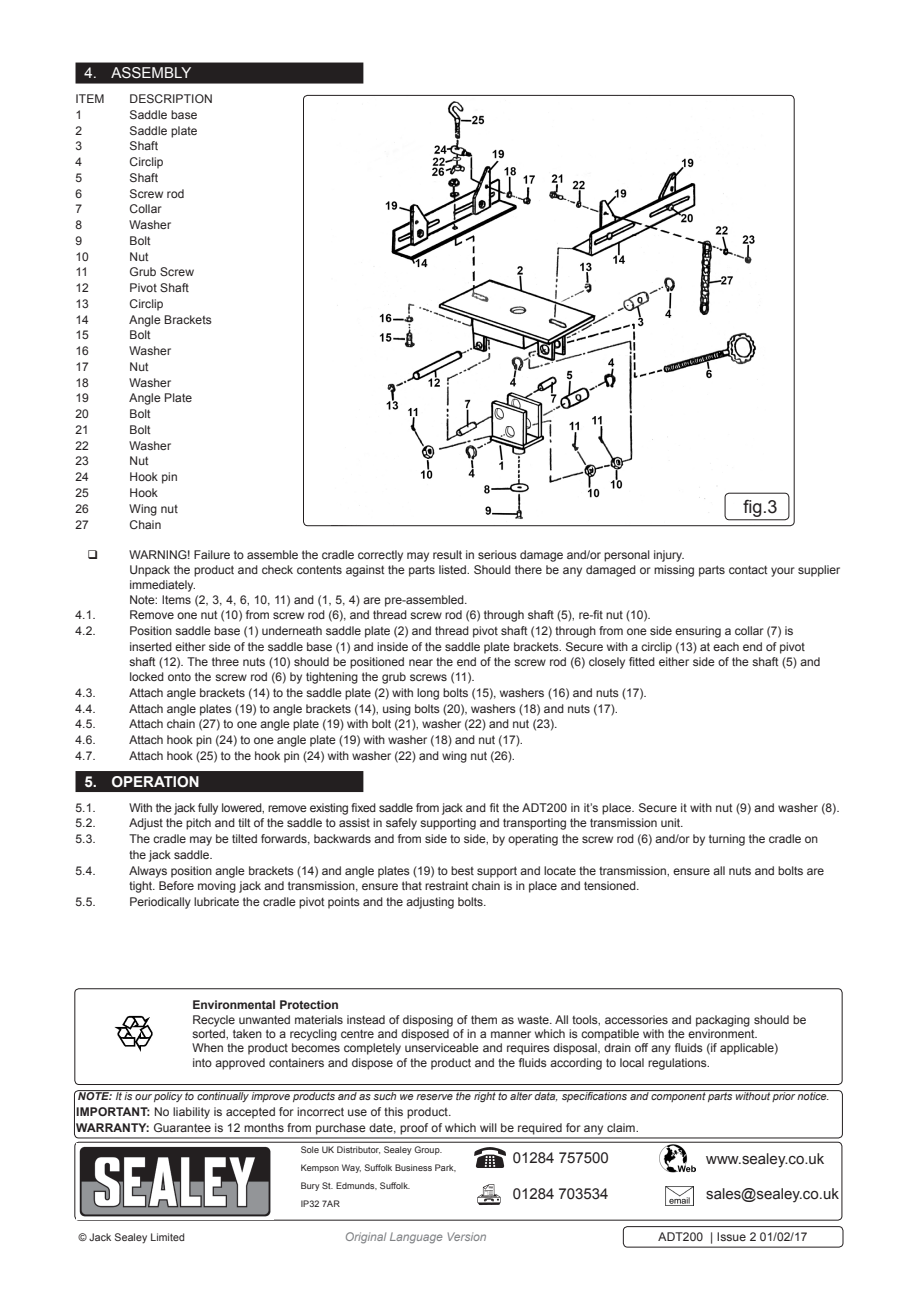
<style>
.page{position:relative;width:919px;height:1289px;background:#fff}
.page>*{position:absolute;margin:0;border:0;box-sizing:border-box;transform-origin:0 0}
.t1{font:18px "Arial";color:#231f20}
.t2{font:15px "Arial";color:#231f20}
.t3{font:700 15px "Arial";color:#fff}
.t4{font:15px "Arial";color:#fff}
.Body{font:12px/15.8px "Arial";color:#231f20}
.Body-2{font:12px "Arial";letter-spacing:-.02em;color:#231f20}
.t5{font:italic 12px "Arial";color:#808285}
.t6{font:700 12px "Arial";color:#231f20}
.Body__Footer{font:12px "Arial";letter-spacing:.01em;color:#231f20}
.Body__Justified__7pt{font:italic 10.8px "Arial";color:#231f20}
.Body__Justified__7pt-2{font:10.5px "Arial";letter-spacing:.01em;color:#231f20}
.Body__Justified__7pt-3{font:9px "Arial";letter-spacing:.01em;color:#231f20}
.s1{font-weight:700}
</style>
<div class="page">
<div style="left:75px;top:63px;width:288px;height:21px;background:#231f20"></div>
<div style="left:75px;top:771px;width:288px;height:21px;background:#231f20"></div>
<div style="left:74px;top:1090px;width:768px;height:48px;border:1px solid #231f20;border-radius:4px"></div>
<div style="left:74px;top:1141px;width:768px;height:79px;border:1px solid #231f20;border-radius:4px"></div>
<img style="left:79px;top:1146px;width:192px;height:71px">
<img style="left:659px;top:1144px;width:36px;height:28px">
<img style="left:477px;top:1184px;width:24px;height:21px">
<img style="left:474px;top:1147px;width:31px;height:21px">
<img style="left:665px;top:1186px;width:28px;height:19px">
<div style="left:623px;top:1226px;width:220px;height:21px;border:1px solid #231f20;border-radius:4px"></div>
<img style="left:114px;top:1015px;width:39px;height:37px">
<div style="left:74px;top:988px;width:768px;height:96px;border:1px solid #231f20;border-radius:4px"></div>
<img style="left:337px;top:101px;width:429px;height:420px">
<div style="left:724px;top:493px;width:65px;height:27px;border:1px solid #231f20;border-radius:4px"></div>
<p class="t4" style="left:84px;top:63px;width:108px">4. ASSEMBLY</p>
<p class="Body" style="left:75px;top:91px;width:31px">ITEM</p>
<p class="Body" style="left:129px;top:91px;width:85px">DESCRIPTION</p>
<p class="Body" style="left:75px;top:107px;width:8px">1</p>
<p class="Body" style="left:129px;top:107px;width:69px">Saddle base</p>
<p class="Body" style="left:75px;top:123px;width:8px">2</p>
<p class="Body" style="left:129px;top:123px;width:70px">Saddle plate</p>
<p class="Body" style="left:75px;top:138px;width:8px">3</p>
<p class="Body" style="left:129px;top:138px;width:30px">Shaft</p>
<p class="Body" style="left:75px;top:154px;width:8px">4</p>
<p class="Body" style="left:129px;top:154px;width:36px">Circlip</p>
<p class="Body" style="left:75px;top:170px;width:8px">5</p>
<p class="Body" style="left:129px;top:170px;width:30px">Shaft</p>
<p class="Body" style="left:75px;top:186px;width:8px">6</p>
<p class="Body" style="left:129px;top:186px;width:56px">Screw rod</p>
<p class="Body" style="left:75px;top:201px;width:8px">7</p>
<p class="Body" style="left:129px;top:201px;width:33px">Collar</p>
<p class="Body" style="left:75px;top:217px;width:8px">8</p>
<p class="Body" style="left:129px;top:217px;width:43px">Washer</p>
<p class="Body" style="left:75px;top:233px;width:8px">9</p>
<p class="Body" style="left:129px;top:233px;width:23px">Bolt</p>
<p class="Body" style="left:75px;top:249px;width:15px">10</p>
<p class="Body" style="left:129px;top:249px;width:20px">Nut</p>
<p class="Body" style="left:75px;top:264px;width:14px">11</p>
<p class="Body" style="left:129px;top:264px;width:66px">Grub Screw</p>
<p class="Body" style="left:75px;top:280px;width:15px">12</p>
<p class="Body" style="left:129px;top:280px;width:61px">Pivot Shaft</p>
<p class="Body" style="left:75px;top:296px;width:15px">13</p>
<p class="Body" style="left:129px;top:296px;width:36px">Circlip</p>
<p class="Body" style="left:75px;top:312px;width:15px">14</p>
<p class="Body" style="left:129px;top:312px;width:84px">Angle Brackets</p>
<p class="Body" style="left:75px;top:327px;width:15px">15</p>
<p class="Body" style="left:129px;top:327px;width:23px">Bolt</p>
<p class="Body" style="left:75px;top:343px;width:15px">16</p>
<p class="Body" style="left:129px;top:343px;width:43px">Washer</p>
<p class="Body" style="left:75px;top:359px;width:15px">17</p>
<p class="Body" style="left:129px;top:359px;width:20px">Nut</p>
<p class="Body" style="left:75px;top:375px;width:15px">18</p>
<p class="Body" style="left:129px;top:375px;width:43px">Washer</p>
<p class="Body" style="left:75px;top:390px;width:15px">19</p>
<p class="Body" style="left:129px;top:390px;width:64px">Angle Plate</p>
<p class="Body" style="left:75px;top:406px;width:15px">20</p>
<p class="Body" style="left:129px;top:406px;width:23px">Bolt</p>
<p class="Body" style="left:75px;top:422px;width:15px">21</p>
<p class="Body" style="left:129px;top:422px;width:23px">Bolt</p>
<p class="Body" style="left:75px;top:438px;width:15px">22</p>
<p class="Body" style="left:129px;top:438px;width:43px">Washer</p>
<p class="Body" style="left:75px;top:453px;width:15px">23</p>
<p class="Body" style="left:129px;top:453px;width:20px">Nut</p>
<p class="Body" style="left:75px;top:469px;width:15px">24</p>
<p class="Body" style="left:129px;top:469px;width:50px">Hook pin</p>
<p class="Body" style="left:75px;top:485px;width:15px">25</p>
<p class="Body" style="left:129px;top:485px;width:30px">Hook</p>
<p class="Body" style="left:75px;top:501px;width:15px">26</p>
<p class="Body" style="left:129px;top:501px;width:50px">Wing nut</p>
<p class="Body" style="left:75px;top:516px;width:15px">27</p>
<p class="Body" style="left:129px;top:516px;width:33px">Chain</p>
<p class="Body" style="left:129px;top:546px;width:556px">WARNING! Failure to assemble the cradle correctly may result in serious damage and/or personal injury.</p>
<p class="Body" style="left:129px;top:562px;width:712px;line-height:15px">Unpack the product and check contents against the parts listed. Should there be any damaged or missing parts contact your supplier immediately.</p>
<p class="Body" style="left:129px;top:591px;width:339px">Note: Items (2, 3, 4, 6, 10, 11) and (1, 5, 4) are pre-assembled.</p>
<p class="Body" style="left:75px;top:607px;width:22px">4.1.</p>
<p class="Body" style="left:129px;top:607px;width:522px">Remove one nut (10) from screw rod (6), and thread screw rod (6) through shaft (5), re-fit nut (10).</p>
<p class="Body" style="left:75px;top:623px;width:22px">4.2.</p>
<p class="Body" style="left:129px;top:623px;width:676px">Position saddle base (1) underneath saddle plate (2) and thread pivot shaft (12) through from one side ensuring a collar (7) is inserted either side of the saddle base (1) and inside of the saddle plate brackets. Secure with a circlip (13) at each end of pivot</p>
<p class="Body" style="left:129px;top:654px;width:692px;line-height:15px">shaft (12). The three nuts (10) should be positioned near the end of the screw rod (6) closely fitted either side of the shaft (5) and locked onto the screw rod (6) by tightening the grub screws (11).</p>
<p class="Body" style="left:75px;top:684px;width:22px">4.3.</p>
<p class="Body" style="left:129px;top:684px;width:518px">Attach angle brackets (14) to the saddle plate (2) with long bolts (15), washers (16) and nuts (17).</p>
<p class="Body" style="left:75px;top:700px;width:22px">4.4.</p>
<p class="Body" style="left:129px;top:700px;width:490px">Attach angle plates (19) to angle brackets (14), using bolts (20), washers (18) and nuts (17).</p>
<p class="Body" style="left:75px;top:716px;width:22px">4.5.</p>
<p class="Body" style="left:129px;top:716px;width:429px">Attach chain (27) to one angle plate (19) with bolt (21), washer (22) and nut (23).</p>
<p class="Body" style="left:75px;top:732px;width:22px">4.6.</p>
<p class="Body" style="left:129px;top:732px;width:395px">Attach hook pin (24) to one angle plate (19) with washer (18) and nut (17).</p>
<p class="Body" style="left:75px;top:747px;width:22px">4.7.</p>
<p class="Body" style="left:129px;top:747px;width:387px">Attach hook (25) to the hook pin (24) with washer (22) and wing nut (26).</p>
<p class="t3" style="left:84px;top:771px;width:117px">5. OPERATION</p>
<p class="Body" style="left:75px;top:799px;width:22px">5.1.</p>
<p class="Body-2" style="left:129px;top:799px;width:711px">With the jack fully lowered, remove existing fixed saddle from jack and fit the ADT200 in it’s place. Secure it with nut (9) and washer (8).</p>
<p class="Body" style="left:75px;top:815px;width:22px">5.2.</p>
<p class="Body" style="left:129px;top:815px;width:555px">Adjust the pitch and tilt of the saddle to assist in safely supporting and transporting the transmission unit.</p>
<p class="Body" style="left:75px;top:831px;width:22px">5.3.</p>
<p class="Body" style="left:129px;top:831px;width:690px">The cradle may be tilted forwards, backwards and from side to side, by operating the screw rod (6) and/or by turning the cradle on the jack saddle.</p>
<p class="Body" style="left:75px;top:862px;width:22px">5.4.</p>
<p class="Body" style="left:129px;top:862px;width:696px">Always position angle brackets (14) and angle plates (19) to best support and locate the transmission, ensure all nuts and bolts are tight. Before moving jack and transmission, ensure that restraint chain is in place and tensioned.</p>
<p class="Body" style="left:75px;top:894px;width:22px">5.5.</p>
<p class="Body" style="left:129px;top:894px;width:358px">Periodically lubricate the cradle pivot points and the adjusting bolts.</p>
<p class="t1" style="left:743px;top:494px;width:36px">fig.3</p>
<p class="t6" style="left:192px;top:997px;width:148px">Environmental Protection</p>
<p class="Body" style="left:192px;top:1012px;width:615px;line-height:14.4px">Recycle unwanted materials instead of disposing of them as waste. All tools, accessories and packaging should be sorted, taken to a recycling centre and disposed of in a manner which is compatible with the environment.</p>
<p class="Body" style="left:192px;top:1040px;width:587px">When the product becomes completely unserviceable and requires disposal, drain off any fluids (if applicable)</p>
<p class="Body" style="left:192px;top:1054px;width:519px">into approved containers and dispose of the product and the fluids according to local regulations.</p>
<p class="Body__Justified__7pt" style="left:78px;top:1089px;width:753px"><span class="s1">NOTE:</span> It is our policy to continually improve products and as such we reserve the right to alter data, specifications and component parts without prior notice.</p>
<p class="Body" style="left:76px;top:1104px;width:376px"><span class="s1">IMPORTANT:</span> No liability is accepted for incorrect use of this product.</p>
<p class="Body" style="left:76px;top:1119px;width:564px"><span class="s1">WARRANTY:</span> Guarantee is 12 months from purchase date, proof of which will be required for any claim.</p>
<p class="Body__Justified__7pt-3" style="left:301px;top:1143px;width:143px">Sole UK Distributor, Sealey Group.</p>
<p class="Body__Justified__7pt-3" style="left:301px;top:1161px;width:157px">Kempson Way, Suffolk Business Park,</p>
<p class="Body__Justified__7pt-3" style="left:301px;top:1179px;width:111px">Bury St. Edmunds, Suffolk.</p>
<p class="Body__Justified__7pt-3" style="left:301px;top:1197px;width:41px">IP32 7AR</p>
<p class="t2" style="left:512px;top:1148px;width:97px">01284 757500</p>
<p class="t2" style="left:512px;top:1184px;width:97px">01284 703534</p>
<p class="t2" style="left:706px;top:1148px;width:120px">www.sealey.co.uk</p>
<p class="t2" style="left:706px;top:1184px;width:134px">sales@sealey.co.uk</p>
<p class="Body__Justified__7pt-2" style="left:79px;top:1230px;width:108px">© Jack Sealey Limited</p>
<p class="t5" style="left:344px;top:1229px;width:143px">Original Language Version</p>
<p class="Body__Footer" style="left:658px;top:1229px;width:150px">ADT200 | Issue 2 01/02/17</p>
</div>
